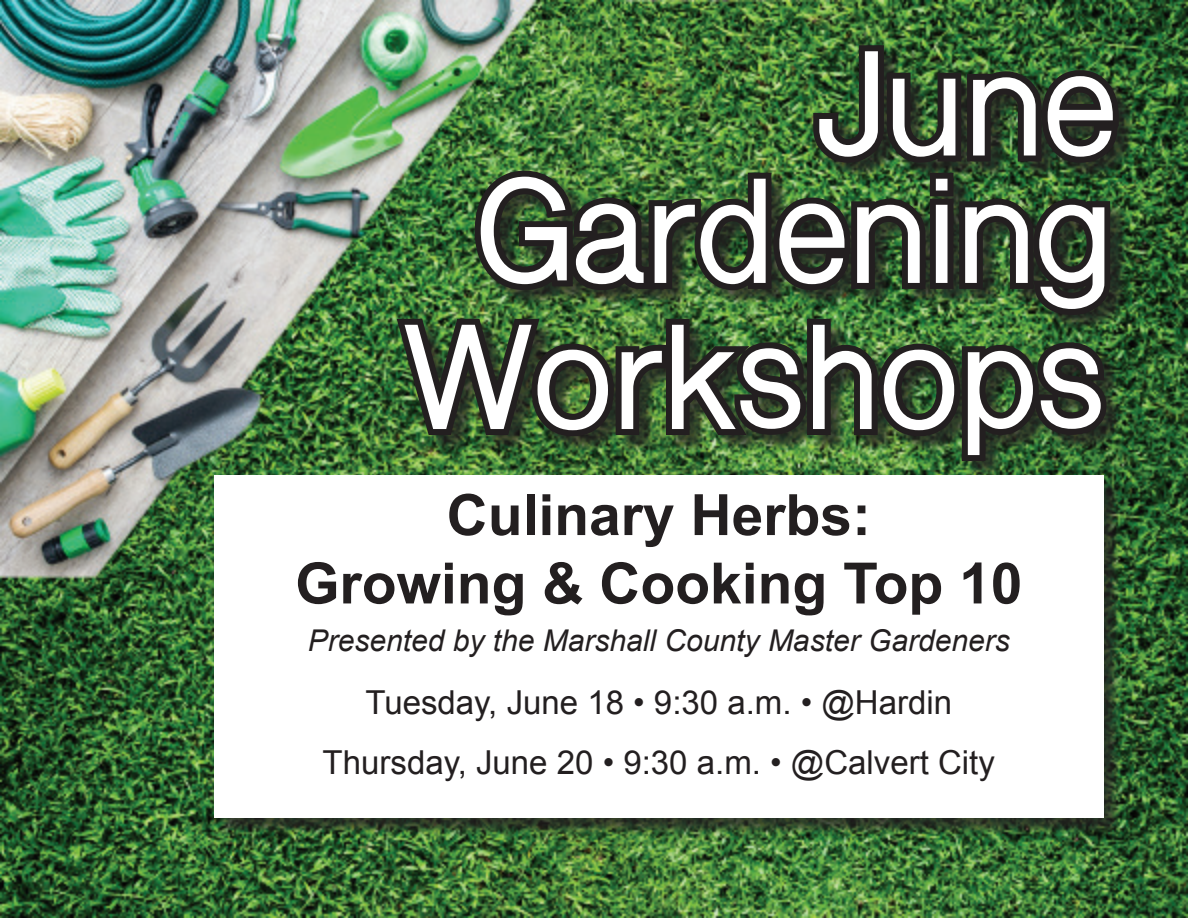
<style>
.page{position:relative;width:1188px;height:918px;background:#fff}
.page>*{position:absolute;margin:0;border:0;box-sizing:border-box;transform-origin:0 0}
.t1{font:700 138px/146.1px "Shree Dev 0714";color:#fff;text-align:center}
.t2{font:700 57px/68.4px "Arial";color:#231f20;text-align:center}
.t3{font:33px/60px "Arial";color:#231f20;text-align:center}
.t4{font:italic 30px "Arial";color:#231f20}
</style>
<div class="page">
<img style="left:0;top:0;width:1188px;height:918px">
<div style="left:400px;top:321px;width:726px;height:158px;background:#231f20;opacity:.75"></div>
<div style="left:216px;top:478px;width:907px;height:358px;background:#231f20;opacity:.75"></div>
<div style="left:214px;top:475px;width:890px;height:343px;background:#fff"></div>
<div style="left:816px;top:48px;width:321px;height:133px;background:#231f20;opacity:.75"></div>
<img style="left:389px;top:39px;width:736px;height:428px">
<h1 class="t1" style="left:817px;top:35px;width:301px">June</h1>
<h1 class="t1" style="left:403px;top:162px;width:711px">Gardening<br>Workshops</h1>
<h2 class="t2" style="left:295px;top:483px;width:729px">Culinary Herbs:<br>Growing &amp; Cooking Top 10</h2>
<p class="t4" style="left:308px;top:622px;width:703px">Presented by the Marshall County Master Gardeners</p>
<p class="t3" style="left:323px;top:673px;width:674px">Tuesday, June 18 • 9:30 a.m. • @Hardin<br>Thursday, June 20 • 9:30 a.m. • @Calvert City</p>
</div>
